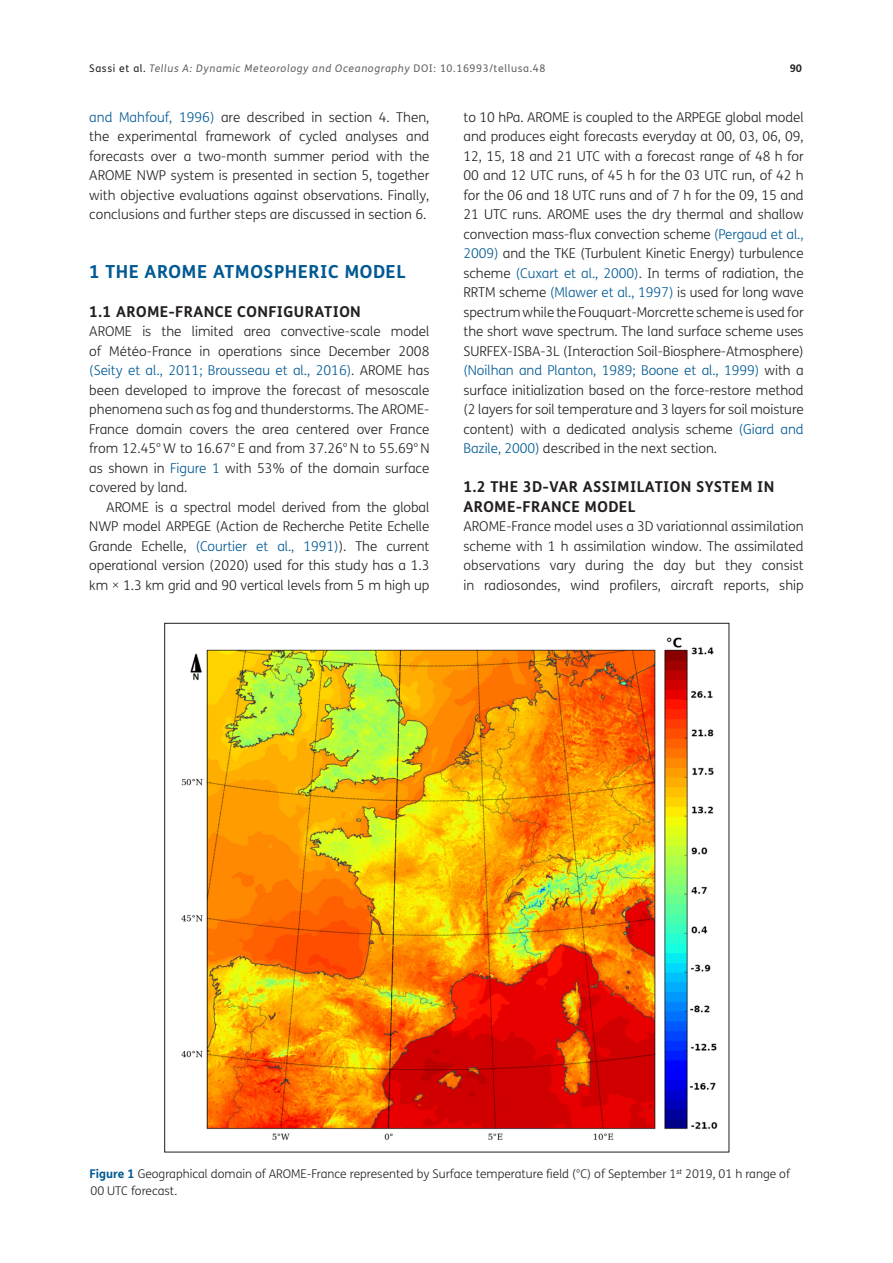
<style>
.page{position:relative;width:893px;height:1263px;background:#fff}
.page>*{position:absolute;margin:0;border:0;box-sizing:border-box;transform-origin:0 0}
.t1{font:700 18px "FS Me";letter-spacing:.03em;color:#005993}
.t2{font:700 15px/19.5px "FS Me";letter-spacing:.03em;color:#231f20}
.Body_Copy{font:300 13.5px/19.5px "FS Me";letter-spacing:-.005em;color:#231f20;text-align:justify}
.Body_Copy_-_1st_Para{font:300 13.5px/19.5px "FS Me";color:#231f20;text-align:justify}
.Figure_copy{font:300 12px/16.5px "FS Me";color:#231f20}
.t3{font:italic 10.5px "FS Me";letter-spacing:.06em;color:#636366}
.t4{font:700 10.5px "FS Me";color:#231f20}
.s1{font-style:normal;color:#231f20}
.s2{font-style:normal}
.s3{color:#005993}
.s4{font-weight:700;color:#005993}
</style>
<div class="page">
<img style="left:181px;top:637px;width:537px;height:503px">
<p class="t3" style="left:89px;top:62px;width:458px"><span class="s1">Sassi et al.</span> Tellus A: Dynamic Meteorology and Oceanography <span class="s2">DOI: 10.16993/tellusa.48</span></p>
<p class="t4" style="left:790px;top:61px;width:14px">90</p>
<p class="Body_Copy" style="left:89px;top:107px;width:342px"><span class="s3">and Mahfouf, 1996)</span> are described in section 4. Then, the experimental framework of cycled analyses and forecasts over a two-month summer period with the AROME NWP system is presented in section 5, together with objective evaluations against observations. Finally, conclusions and further steps are discussed in section 6.</p>
<p class="Body_Copy" style="left:463px;top:107px;width:342px">to 10 hPa. AROME is coupled to the ARPEGE global model and produces eight forecasts everyday at 00, 03, 06, 09, 12, 15, 18 and 21 UTC with a forecast range of 48 h for 00 and 12 UTC runs, of 45 h for the 03 UTC run, of 42 h for the 06 and 18 UTC runs and of 7 h for the 09, 15 and 21 UTC runs. AROME uses the dry thermal and shallow convection mass-flux convection scheme <span class="s3">(Pergaud et al., 2009)</span> and the TKE (Turbulent Kinetic Energy) turbulence scheme <span class="s3">(Cuxart et al., 2000)</span>. In terms of radiation, the RRTM scheme <span class="s3">(Mlawer et al., 1997)</span> is used for long wave spectrum while the Fouquart-Morcrette scheme is used for the short wave spectrum. The land surface scheme uses SURFEX-ISBA-3L (Interaction Soil-Biosphere-Atmosphere) <span class="s3">(Noilhan and Planton, 1989; Boone et al., 1999)</span> with a surface initialization based on the force-restore method (2 layers for soil temperature and 3 layers for soil moisture content) with a dedicated analysis scheme <span class="s3">(Giard and Bazile, 2000)</span> described in the next section.</p>
<h2 class="t2" style="left:463px;top:477px;width:312px">1.2 THE 3D-VAR ASSIMILATION SYSTEM IN<br>AROME-FRANCE MODEL</h2>
<p class="Body_Copy_-_1st_Para" style="left:463px;top:517px;width:342px">AROME-France model uses a 3D variationnal assimilation scheme with 1 h assimilation window. The assimilated observations vary during the day but they consist in radiosondes, wind profilers, aircraft reports, ship</p>
<h1 class="t1" style="left:89px;top:260px;width:318px">1 THE AROME ATMOSPHERIC MODEL</h1>
<h2 class="t2" style="left:89px;top:302px;width:273px">1.1 AROME-FRANCE CONFIGURATION</h2>
<p class="Body_Copy_-_1st_Para" style="left:89px;top:322px;width:342px">AROME is the limited area convective-scale model of Météo-France in operations since December 2008 <span class="s3">(Seity et al., 2011; Brousseau et al., 2016)</span>. AROME has been developed to improve the forecast of mesoscale phenomena such as fog and thunderstorms. The AROME-France domain covers the area centered over France from 12.45° W to 16.67° E and from 37.26° N to 55.69°N as shown in <span class="s3">Figure 1</span> with 53% of the domain surface covered by land.</p>
<p class="Body_Copy" style="left:89px;top:497px;width:342px;text-indent:17px">AROME is a spectral model derived from the global NWP model ARPEGE (Action de Recherche Petite Echelle Grande Echelle, <span class="s3">(Courtier et al., 1991)</span>). The current operational version (2020) used for this study has a 1.3 km × 1.3 km grid and 90 vertical levels from 5 m high up</p>
<p class="Figure_copy" style="left:90px;top:1166px;width:702px"><span class="s4">Figure 1</span> Geographical domain of AROME-France represented by Surface temperature field (°C) of September 1<sup>st</sup> 2019, 01 h range of<br>00 UTC forecast.</p>
</div>
